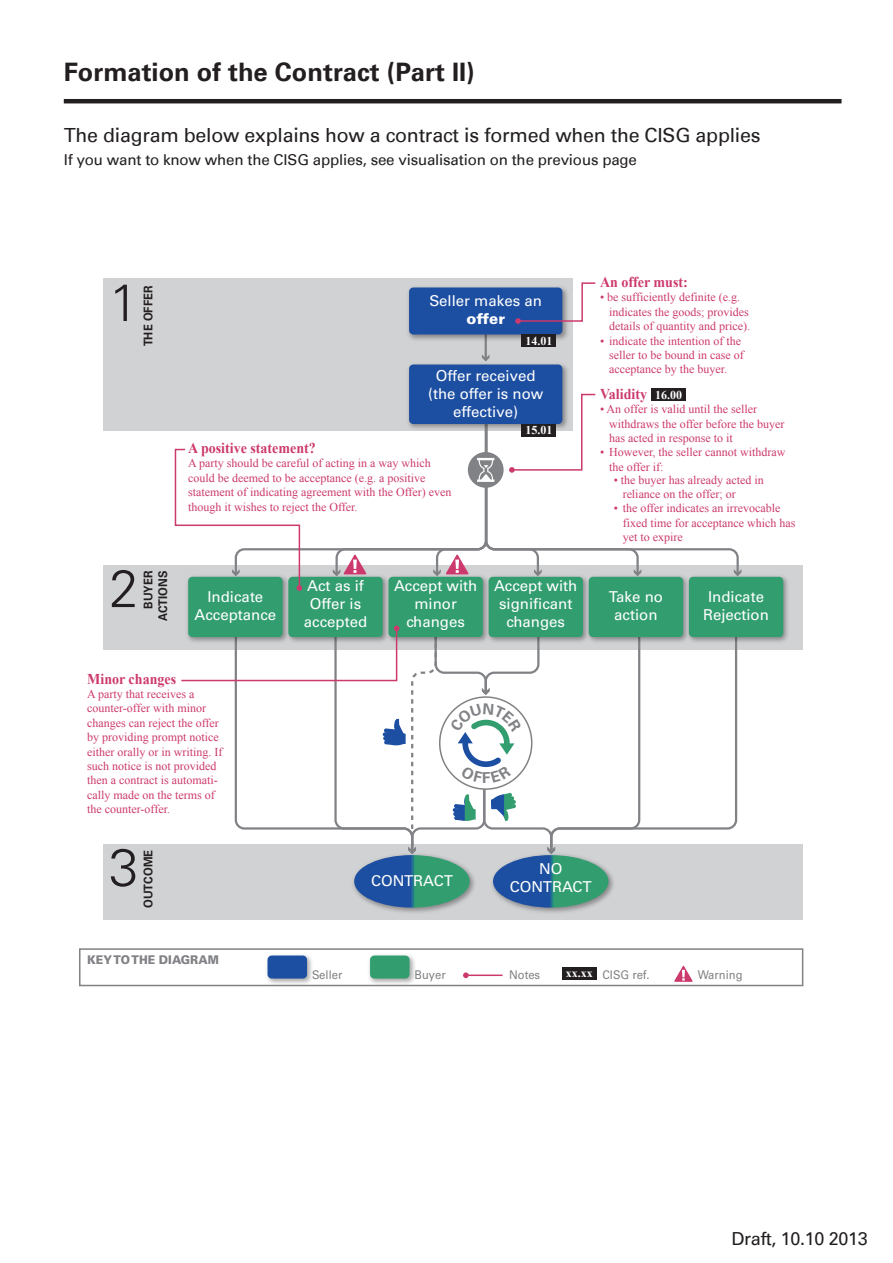
<style>
.page{position:relative;width:893px;height:1263px;background:#fff}
.page>*{position:absolute;margin:0;border:0;box-sizing:border-box;transform-origin:0 0}
.t1{font:300 52.5px "Univers";color:#231f20}
.t2{font:700 25.5px "Univers";color:#231f20}
.t3{font:19.5px "Univers";letter-spacing:-.01em;color:#231f20}
.t4{font:18px "Univers";letter-spacing:-.02em;color:#231f20}
.t5{font:15px/18px "Univers";color:#fff;text-align:center}
.t6{font:15px "Univers";letter-spacing:-.01em;color:#231f20}
.t7{font:700 15px "Times New Roman";color:#cc396d;scale:.93 1}
.t8{font:900 15px "Univers";color:#fff}
.t9{font:12px/14.4px "Times New Roman";color:#cc396d}
.t10{font:12px "Univers";color:#808285;scale:.93 1}
.t11{font:italic 12px "Times New Roman";color:#231f20}
.t12{font:700 12px/14.4px "Univers";color:#231f20;text-align:right;scale:.93 1}
.t13{font:700 12px "Times New Roman";color:#fff}
.t14{font:900 12px "Univers";color:#808285;scale:.93 1}
</style>
<div class="page">
<div style="left:651px;top:388px;width:35px;height:12px;background:#231f20"></div>
<div style="left:103px;top:565px;width:700px;height:85px;background:#d1d2d4"></div>
<div style="left:103px;top:279px;width:469px;height:152px;background:#d1d2d4"></div>
<div style="left:103px;top:844px;width:700px;height:76px;background:#d1d2d4"></div>
<img style="left:518px;top:907px;width:70px;height:6px">
<img style="left:379px;top:907px;width:70px;height:6px">
<img style="left:187px;top:591px;width:97px;height:34px">
<div style="left:188px;top:577px;width:95px;height:60px;background:#329e70;border-radius:4px"></div>
<img style="left:284px;top:591px;width:100px;height:34px">
<div style="left:288px;top:577px;width:95px;height:60px;background:#329e70;border-radius:4px"></div>
<img style="left:384px;top:591px;width:100px;height:34px">
<div style="left:388px;top:577px;width:95px;height:60px;background:#329e70;border-radius:4px"></div>
<img style="left:484px;top:591px;width:100px;height:34px">
<div style="left:489px;top:577px;width:94px;height:60px;background:#329e70;border-radius:4px"></div>
<img style="left:584px;top:591px;width:101px;height:34px">
<div style="left:589px;top:577px;width:94px;height:60px;background:#329e70;border-radius:4px"></div>
<img style="left:685px;top:572px;width:103px;height:70px">
<div style="left:689px;top:577px;width:94px;height:60px;background:#329e70;border-radius:4px"></div>
<div style="left:79px;top:948px;width:724px;height:38px;border:2px solid #808285"></div>
<hr style="left:485px;top:331px;width:2px;height:28px;background:#808285">
<svg style="left:482px;top:354px;width:8px;height:6px"></svg>
<img style="left:408px;top:292px;width:160px;height:51px">
<div style="left:409px;top:287px;width:153px;height:47px;background:#1c4ea1;border-radius:4px"></div>
<img style="left:408px;top:360px;width:160px;height:33px">
<div style="left:409px;top:364px;width:153px;height:60px;background:#1c4ea1;border-radius:4px"></div>
<div style="left:521px;top:334px;width:35px;height:12px;background:#231f20"></div>
<div style="left:562px;top:967px;width:35px;height:12px;background:#231f20"></div>
<svg style="left:674px;top:966px;width:19px;height:16px"></svg>
<svg style="left:174px;top:393px;width:567px;height:198px"></svg>
<img style="left:263px;top:955px;width:53px;height:32px">
<div style="left:268px;top:955px;width:39px;height:23px;background:#1c4ea1;border-radius:4px"></div>
<img style="left:366px;top:955px;width:52px;height:32px">
<div style="left:370px;top:955px;width:40px;height:23px;background:#329e70;border-radius:4px"></div>
<hr style="left:466px;top:974px;width:37px;height:2px;background:#cc396d">
<svg style="left:463px;top:972px;width:6px;height:6px"></svg>
<svg style="left:515px;top:282px;width:81px;height:42px"></svg>
<hr style="left:64px;top:99px;width:777px;height:4px;background:#231f20">
<svg style="left:181px;top:625px;width:557px;height:282px"></svg>
<h2 class="t2" style="left:64px;top:57px;width:412px">Formation of the Contract (Part II)</h2>
<p class="t11" style="left:80px;top:121px;width:170px">Part II Formation of the Contract</p>
<h3 class="t3" style="left:64px;top:123px;width:698px">The diagram below explains how a contract is formed when the CISG applies</h3>
<p class="t6" style="left:64px;top:151px;width:575px">If you want to know when the CISG applies, see visualisation on the previous page</p>
<h1 class="t1" style="left:109px;top:271px;width:31px">1</h1>
<p class="t12" style="left:141px;top:346px;width:66px;rotate:-90deg">THE OFFER</p>
<h1 class="t1" style="left:109px;top:557px;width:31px">2</h1>
<p class="t12" style="left:141px;top:621px;width:56px;rotate:-90deg">BUYER<br>ACTIONS</p>
<p class="t5" style="left:429px;top:292px;width:114px">Seller makes an</p>
<p class="t8" style="left:466px;top:310px;width:40px">offer</p>
<p class="t13" style="left:525px;top:332px;width:28px">14.01</p>
<p class="t5" style="left:428px;top:367px;width:117px">Offer received (the offer is now effective)</p>
<p class="t7" style="left:188px;top:438px;width:139px">A positive statement?</p>
<p class="t9" style="left:188px;top:456px;width:265px">A party should be careful of acting in a way which could be deemed to be acceptance (e.g. a positive statement of indicating agreement with the Offer) even though it wishes to reject the Offer.</p>
<p class="t13" style="left:525px;top:422px;width:28px">15.01</p>
<p class="t7" style="left:600px;top:272px;width:96px">An offer must:</p>
<p class="t9" style="left:609px;top:290px;width:142px;text-indent:-9px">• be sufficiently definite (e.g. indicates the goods; provides details of quantity and price).</p>
<p class="t9" style="left:609px;top:333px;width:136px;text-indent:-9px">• indicate the intention of the seller to be bound in case of acceptance by the buyer.</p>
<p class="t7" style="left:600px;top:383px;width:52px">Validity</p>
<p class="t9" style="left:609px;top:402px;width:177px;text-indent:-9px">• An offer is valid until the seller withdraws the offer before the buyer has acted in response to it</p>
<p class="t9" style="left:609px;top:445px;width:178px;text-indent:-9px">• However, the seller cannot withdraw the offer if:</p>
<p class="t13" style="left:655px;top:386px;width:28px">16.00</p>
<p class="t9" style="left:623px;top:472px;width:143px;text-indent:-9px">• the buyer has already acted in reliance on the offer; or</p>
<p class="t9" style="left:623px;top:501px;width:174px;text-indent:-9px">• the offer indicates an irrevocable fixed time for acceptance which has yet to expire</p>
<p class="t5" style="left:304px;top:577px;width:65px">Act as if<br>Offer is accepted</p>
<p class="t5" style="left:394px;top:577px;width:85px">Accept with minor changes</p>
<p class="t5" style="left:494px;top:577px;width:85px">Accept with significant changes</p>
<p class="t5" style="left:609px;top:587px;width:56px">Take no action</p>
<p class="t5" style="left:195px;top:587px;width:83px">Indicate<br>Acceptance</p>
<p class="t5" style="left:703px;top:587px;width:67px">Indicate<br>Rejection</p>
<p class="t7" style="left:87px;top:668px;width:97px">Minor changes</p>
<p class="t9" style="left:87px;top:687px;width:137px">A party that receives a counter-offer with minor changes can reject the offer by providing prompt notice either orally or in writing. If such notice is not provided then a contract is automati&shy;cally made on the terms of the counter-offer.</p>
<h1 class="t1" style="left:109px;top:836px;width:31px">3</h1>
<p class="t12" style="left:141px;top:908px;width:64px;rotate:-90deg">OUTCOME</p>
<p class="t14" style="left:87px;top:952px;width:143px">KEY TO THE DIAGRAM</p>
<p class="t5" style="left:371px;top:872px;width:83px">CONTRACT</p>
<p class="t5" style="left:510px;top:860px;width:83px">NO<br>CONTRACT</p>
<p class="t10" style="left:312px;top:967px;width:34px">Seller</p>
<p class="t10" style="left:415px;top:967px;width:35px">Buyer</p>
<p class="t10" style="left:509px;top:967px;width:35px">Notes</p>
<p class="t10" style="left:602px;top:967px;width:52px">CISG ref.</p>
<p class="t10" style="left:698px;top:967px;width:50px">Warning</p>
<p class="t13" style="left:566px;top:965px;width:28px">xx.xx</p>
<h3 class="t4" style="left:731px;top:1227px;width:138px">Draft, 10.10 2013</h3>
</div>
